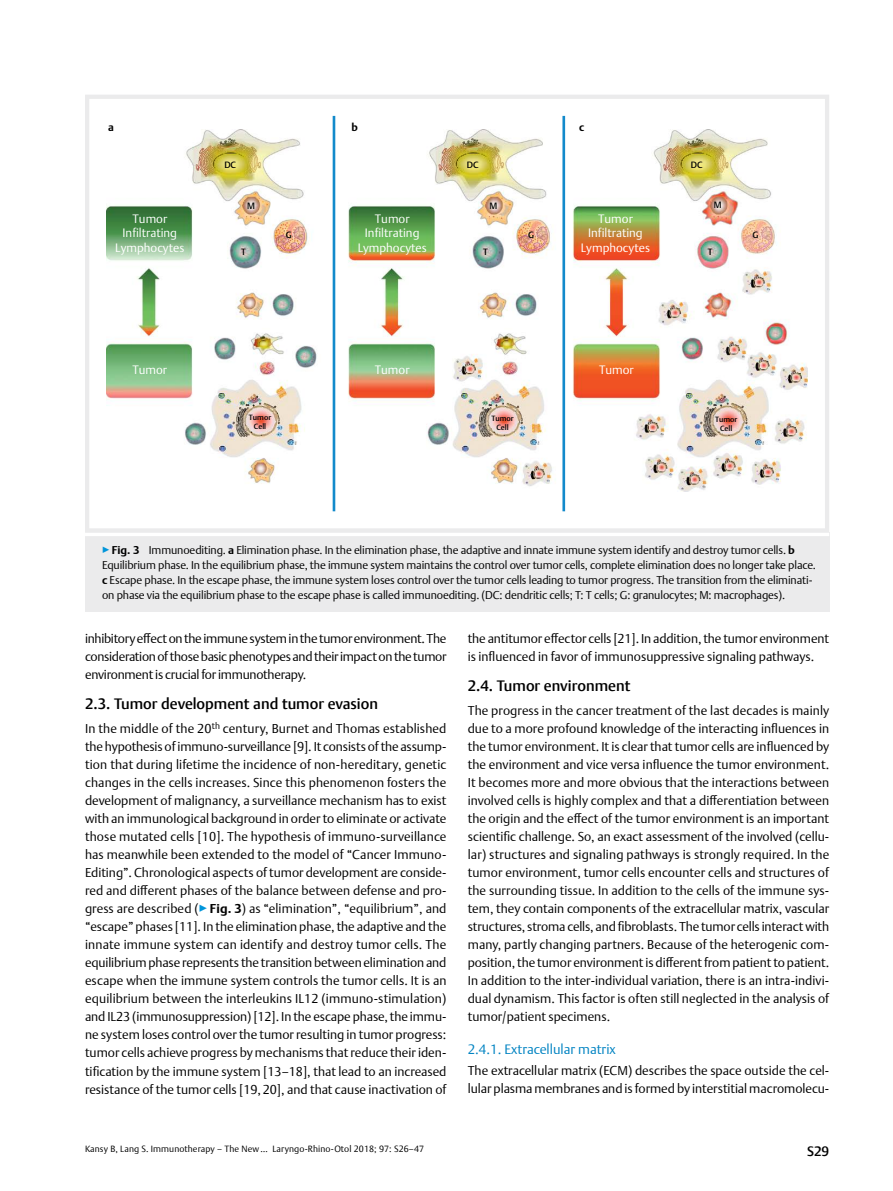
<style>
.page{position:relative;width:893px;height:1191px;background:#fff}
.page>*{position:absolute;margin:0;border:0;box-sizing:border-box;transform-origin:0 0}
.t1{font:500 15px "Thieme Argo 2011";color:#000}
.t2{font:300 13.5px "Thieme Argo 2011";color:#0083c2}
.t3{font:500 13.5px "Thieme Argo 2011";color:#000}
.t4{font:300 12.75px/18px "Thieme Argo 2011";letter-spacing:-.005em;color:#000;text-align:justify}
.t5{font:300 12px/14.4px "Thieme Argo 2011";color:#fff;text-align:center}
.t6{font:300 11.25px/15px "Thieme Argo 2011";letter-spacing:-.01em;color:#000}
.t7{font:700 10.8px "Thieme Argo 2011";color:#000}
.t8{font:300 9px "Thieme Argo 2011";letter-spacing:.01em;color:#000}
.t9{font:500 9px "Thieme Argo 2011";color:#000}
.t10{font:500 7.5px/9px "Thieme Argo 2011";color:#000;text-align:center}
.s1{color:#0095da}
.s2{font-weight:700}
</style>
<div class="page">
<div style="left:85px;top:532px;width:744px;height:80px;background:#ebebec"></div>
<hr style="left:85px;top:533px;width:744px;height:3px;background:#fff">
<img style="left:85px;top:95px;width:744px;height:437px">
<p class="t7" style="left:108px;top:120px;width:7px">a</p>
<p class="t7" style="left:351px;top:120px;width:8px">b</p>
<p class="t7" style="left:579px;top:120px;width:7px">c</p>
<p class="t9" style="left:224px;top:158px;width:13px">DC</p>
<p class="t9" style="left:467px;top:158px;width:13px">DC</p>
<p class="t9" style="left:691px;top:158px;width:13px">DC</p>
<p class="t9" style="left:247px;top:200px;width:9px">M</p>
<p class="t9" style="left:489px;top:200px;width:9px">M</p>
<p class="t9" style="left:714px;top:199px;width:9px">M</p>
<p class="t5" style="left:115px;top:211px;width:71px">Tumor<br>Infiltrating<br>Lymphocytes</p>
<p class="t5" style="left:358px;top:211px;width:71px">Tumor<br>Infiltrating<br>Lymphocytes</p>
<p class="t5" style="left:581px;top:211px;width:71px">Tumor<br>Infiltrating<br>Lymphocytes</p>
<p class="t9" style="left:286px;top:228px;width:7px">G</p>
<p class="t9" style="left:528px;top:228px;width:7px">G</p>
<p class="t9" style="left:241px;top:246px;width:6px">T</p>
<p class="t9" style="left:483px;top:246px;width:6px">T</p>
<p class="t9" style="left:708px;top:246px;width:6px">T</p>
<p class="t9" style="left:753px;top:228px;width:7px">G</p>
<p class="t5" style="left:132px;top:363px;width:36px">Tumor</p>
<p class="t10" style="left:249px;top:413px;width:24px">Tumor<br>Cell</p>
<p class="t5" style="left:375px;top:363px;width:36px">Tumor</p>
<p class="t10" style="left:491px;top:413px;width:24px">Tumor<br>Cell</p>
<p class="t5" style="left:599px;top:363px;width:36px">Tumor</p>
<p class="t10" style="left:715px;top:415px;width:24px">Tumor<br>Cell</p>
<p class="t6" style="left:102px;top:542px;width:715px"><span class="s1">▶</span><span class="s2">Fig. 3</span> Immunoediting. <span class="s2">a</span> Elimination phase. In the elimination phase, the adaptive and innate immune system identify and destroy tumor cells. <span class="s2">b </span>Equilibrium phase. In the equilibrium phase, the immune system maintains the control over tumor cells, complete elimination does no longer take place. <span class="s2">c</span> Escape phase. In the escape phase, the immune system loses control over the tumor cells leading to tumor progress. The transition from the eliminati&shy;on phase via the equilibrium phase to the escape phase is called immunoediting. (DC: dendritic cells; T: T cells; G: granulocytes; M: macrophages).</p>
<p class="t4" style="left:85px;top:629px;width:363px">inhibitory effect on the immune system in the tumor environment. The consideration of those basic phenotypes and their impact on the tumor environment is crucial for immunotherapy.</p>
<p class="t1" style="left:85px;top:694px;width:294px">2.3. Tumor development and tumor evasion</p>
<p class="t4" style="left:85px;top:719px;width:363px">In the middle of the 20<sup>th</sup> century, Burnet and Thomas established the hypothesis of immuno-surveillance [9]. It consists of the assump&shy;tion that during lifetime the incidence of non-hereditary, genetic changes in the cells increases. Since this phenomenon fosters the development of malignancy, a surveillance mechanism has to exist with an immunological background in order to eliminate or activate those mutated cells [10]. The hypothesis of immuno-surveillance has meanwhile been extended to the model of “Cancer Immuno-Editing”. Chronological aspects of tumor development are conside&shy;red and different phases of the balance between defense and pro&shy;gress are described (<span class="s1">▶</span><span class="s2">Fig. 3</span>) as “elimination”, “equilibrium”, and “escape” phases [11]. In the elimination phase, the adaptive and the innate immune system can identify and destroy tumor cells. The equilibrium phase represents the transition between elimination and escape when the immune system controls the tumor cells. It is an equilibrium between the interleukins IL12 (immuno-stimulation) and IL23 (immunosuppression) [12]. In the escape phase, the immu&shy;ne system loses control over the tumor resulting in tumor progress: tumor cells achieve progress by mechanisms that reduce their iden&shy;tification by the immune system [13–18], that lead to an increased resistance of the tumor cells [19,20], and that cause inactivation of</p>
<p class="t4" style="left:468px;top:629px;width:363px">the antitumor effector cells [21]. In addition, the tumor environment is influenced in favor of immunosuppressive signaling pathways.</p>
<p class="t1" style="left:468px;top:676px;width:164px">2.4. Tumor environment</p>
<p class="t4" style="left:468px;top:701px;width:363px">The progress in the cancer treatment of the last decades is mainly due to a more profound knowledge of the interacting influences in the tumor environment. It is clear that tumor cells are influenced by the environment and vice versa influence the tumor environment.<br>It becomes more and more obvious that the interactions between involved cells is highly complex and that a differentiation between the origin and the effect of the tumor environment is an important scientific challenge. So, an exact assessment of the involved (cellu&shy;lar) structures and signaling pathways is strongly required. In the tumor environment, tumor cells encounter cells and structures of the surrounding tissue. In addition to the cells of the immune sys&shy;tem, they contain components of the extracellular matrix, vascular structures, stroma cells, and fibroblasts. The tumor cells interact with many, partly changing partners. Because of the heterogenic com&shy;position, the tumor environment is different from patient to patient.<br>In addition to the inter-individual variation, there is an intra-indivi&shy;dual dynamism. This factor is often still neglected in the analysis of tumor/patient specimens.</p>
<p class="t2" style="left:468px;top:1040px;width:150px">2.4.1. Extracellular matrix</p>
<p class="t4" style="left:468px;top:1061px;width:363px">The extracellular matrix (ECM) describes the space outside the cel&shy;lular plasma membranes and is formed by interstitial macromolecu-</p>
<p class="t8" style="left:85px;top:1143px;width:341px">Kansy B, Lang S. Immunotherapy – The New … Laryngo-Rhino-Otol 2018; 97: S26–47</p>
<p class="t3" style="left:807px;top:1142px;width:24px">S29</p>
</div>
